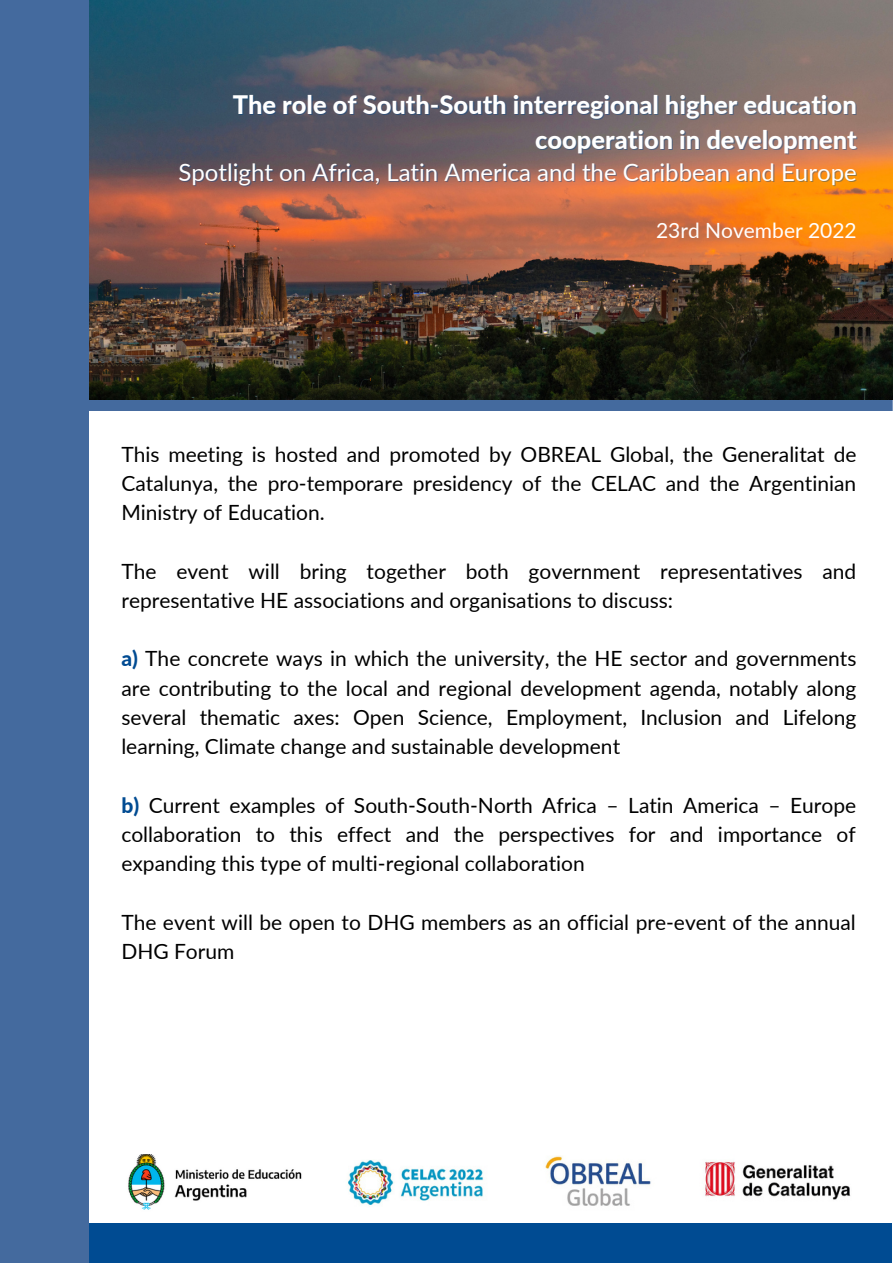
<style>
.page{position:relative;width:893px;height:1264px;background:#fff}
.page>*{position:absolute;margin:0;border:0;box-sizing:border-box;transform-origin:0 0}
.t1{font:800 25.5px/34.8px "Lato";color:#fff;text-align:right}
.t2{font:24px "Lato";color:#fff}
.t3{font:21px/29.2px "Lato";color:#000;text-align:justify}
.t4{font:21px "Lato";color:#fff}
.s1{font-weight:800;color:#004b92}
</style>
<div class="page">
<div style="left:0;top:0;width:89px;height:1262px;background:#446a9e"></div>
<div style="left:87px;top:388px;width:805px;height:23px;background:#446a9e"></div>
<div style="left:89px;top:1222px;width:803px;height:40px;background:#004b92"></div>
<img style="left:545px;top:1156px;width:106px;height:50px">
<img style="left:128px;top:1154px;width:174px;height:56px">
<img style="left:348px;top:1160px;width:136px;height:45px">
<img style="left:705px;top:1161px;width:146px;height:39px">
<img style="left:89px;top:0;width:803px;height:399px">
<p class="t1" style="left:233px;top:86px;width:625px">The role of South-South interregional higher education cooperation in development</p>
<p class="t2" style="left:178px;top:157px;width:679px">Spotlight on Africa, Latin America and the Caribbean and Europe</p>
<p class="t4" style="left:656px;top:217px;width:202px">23rd November 2022</p>
<p class="t3" style="left:121px;top:439px;width:736px">This meeting is hosted and promoted by OBREAL Global, the Generalitat de Catalunya, the pro-temporare presidency of the CELAC and the Argentinian Ministry of Education.</p>
<p class="t3" style="left:121px;top:556px;width:736px">The event will bring together both government representatives and representative HE associations and organisations to discuss:</p>
<p class="t3" style="left:121px;top:643px;width:736px"><span class="s1">a)</span> The concrete ways in which the university, the HE sector and governments are contributing to the local and regional development agenda, notably along several thematic axes: Open Science, Employment, Inclusion and Lifelong learning, Climate change and sustainable development</p>
<p class="t3" style="left:121px;top:789px;width:736px"><span class="s1">b)</span> Current examples of South-South-North Africa – Latin America – Europe collaboration to this effect and the perspectives for and importance of expanding this type of multi-regional collaboration</p>
<p class="t3" style="left:121px;top:906px;width:736px">The event will be open to DHG members as an official pre-event of the annual<br>DHG Forum</p>
</div>
